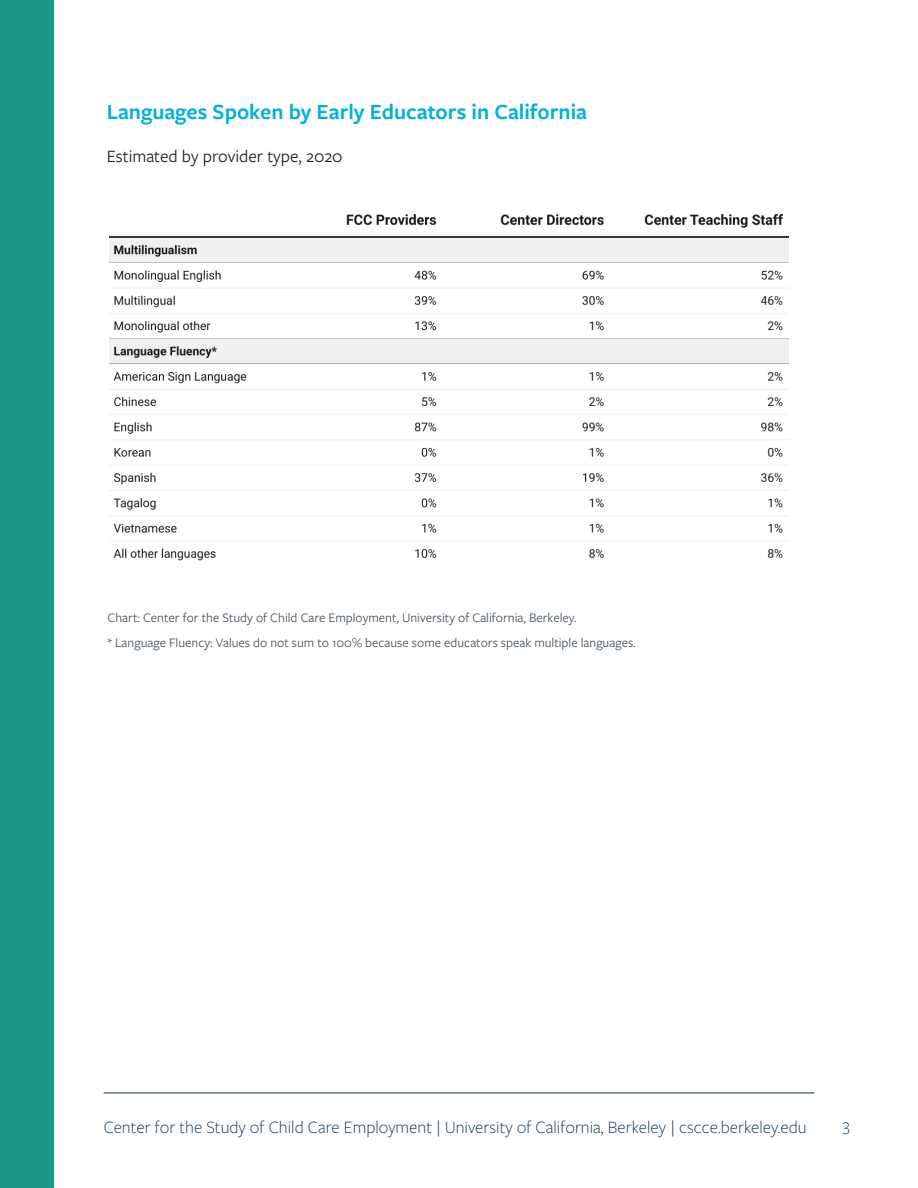
<style>
.page{position:relative;width:918px;height:1188px;background:#fff}
.page>*{position:absolute;margin:0;border:0;box-sizing:border-box;transform-origin:0 0}
.Figure_header{font:600 22.5px "Freight Sans Pro";color:#00b0da}
.t1{font:300 18px "Freight Sans Pro";color:#003262}
.t2{font:18px "Freight Sans Pro";color:#231f20}
.Footnotes{font:13.5px "Freight Sans Pro";color:#46535e}
</style>
<div class="page">
<div style="left:0;top:0;width:54px;height:1188px;background:#1a9988"></div>
<hr style="left:104px;top:1093px;width:710px;height:1px;background:#003262">
<img style="left:110px;top:213px;width:679px;height:348px">
<p class="Figure_header" style="left:107px;top:96px;width:482px">Languages Spoken by Early Educators in California</p>
<p class="t2" style="left:107px;top:144px;width:238px">Estimated by provider type, 2020</p>
<p class="Footnotes" style="left:108px;top:608px;width:471px">Chart: Center for the Study of Child Care Employment, University of California, Berkeley.</p>
<p class="Footnotes" style="left:108px;top:633px;width:530px">* Language Fluency: Values do not sum to 100% because some educators speak multiple languages.</p>
<h2 class="t1" style="left:104px;top:1116px;width:705px">Center for the Study of Child Care Employment | University of California, Berkeley | cscce.berkeley.edu</h2>
<p class="t1" style="left:843px;top:1114px;width:9px">3</p>
</div>
